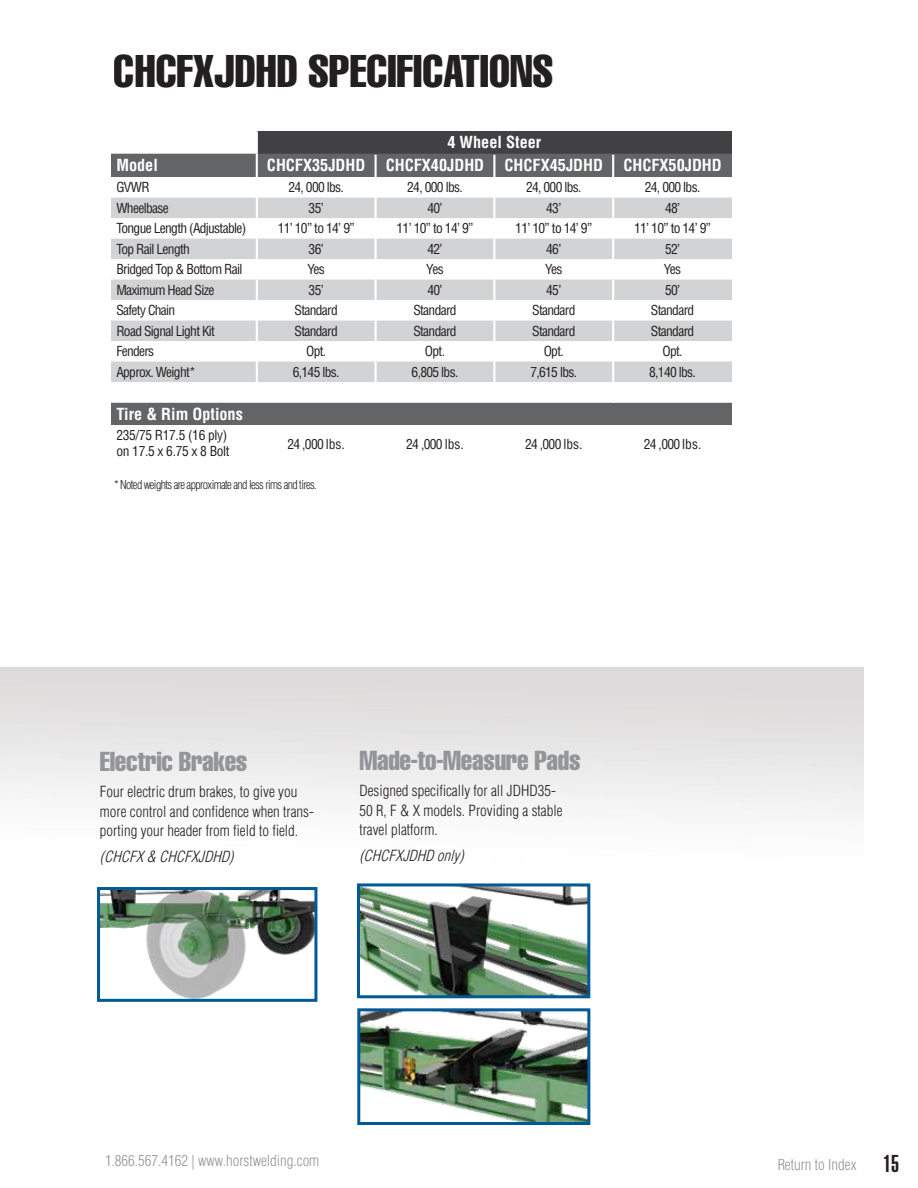
<style>
.page{position:relative;width:918px;height:1188px;background:#fff}
.page>*{position:absolute;margin:0;border:0;box-sizing:border-box;transform-origin:0 0}
.t1{font:45px "Helvetica LT Std Comp";color:#231f20}
.t2{font:27px "Helvetica LT Std Comp";letter-spacing:-.01em;color:#939598}
.t3{font:24px "Helvetica LT Std Ultra Comp";color:#231f20}
.t4{font:700 condensed 16.2px "Helvetica LT Std";color:#fff}
.t5{font:300 condensed 15px/19.5px "Helvetica";color:#231f20}
.t6{font:300 condensed 15px "Helvetica LT Std";color:#939598}
.t7{font:italic 300 condensed 15px "Helvetica";color:#231f20}
.t8{font:condensed 13.5px "Helvetica LT Std";letter-spacing:-.05em;color:#231f20}
.t9{font:condensed 13.5px "Helvetica";letter-spacing:-.05em;color:#231f20}
.t10{font:condensed 13.5px/16.2px "Helvetica LT Std";letter-spacing:-.025em;color:#231f20}
.t11{font:300 condensed 12px "Helvetica LT Std";letter-spacing:-.05em;color:#231f20}
</style>
<div class="page">
<img style="left:101px;top:891px;width:212px;height:107px">
<div style="left:97px;top:887px;width:220px;height:115px;border:3px solid #005a96"></div>
<div style="left:257px;top:131px;width:475px;height:23px;background:#414042"></div>
<div style="left:111px;top:154px;width:621px;height:23px;background:#636466"></div>
<svg style="left:111px;top:197px;width:621px;height:228px;fill:#636466"></svg>
<svg style="left:111px;top:198px;width:621px;height:184px;fill:#d1d3d4"></svg>
<hr style="left:375px;top:155px;width:2px;height:22px;background:#fff">
<hr style="left:493px;top:155px;width:2px;height:22px;background:#fff">
<hr style="left:256px;top:177px;width:2px;height:21px;background:#fff">
<hr style="left:375px;top:177px;width:2px;height:21px;background:#fff">
<hr style="left:493px;top:177px;width:2px;height:21px;background:#fff">
<hr style="left:256px;top:198px;width:2px;height:20px;background:#fff">
<hr style="left:375px;top:198px;width:2px;height:20px;background:#fff">
<hr style="left:493px;top:198px;width:2px;height:20px;background:#fff">
<hr style="left:256px;top:218px;width:2px;height:21px;background:#fff">
<hr style="left:375px;top:218px;width:2px;height:21px;background:#fff">
<hr style="left:493px;top:218px;width:2px;height:21px;background:#fff">
<hr style="left:256px;top:239px;width:2px;height:20px;background:#fff">
<hr style="left:375px;top:239px;width:2px;height:20px;background:#fff">
<hr style="left:493px;top:239px;width:2px;height:20px;background:#fff">
<hr style="left:256px;top:259px;width:2px;height:21px;background:#fff">
<hr style="left:375px;top:259px;width:2px;height:21px;background:#fff">
<hr style="left:493px;top:259px;width:2px;height:21px;background:#fff">
<hr style="left:256px;top:280px;width:2px;height:20px;background:#fff">
<hr style="left:375px;top:280px;width:2px;height:20px;background:#fff">
<hr style="left:493px;top:280px;width:2px;height:20px;background:#fff">
<hr style="left:256px;top:300px;width:2px;height:21px;background:#fff">
<hr style="left:375px;top:300px;width:2px;height:21px;background:#fff">
<hr style="left:493px;top:300px;width:2px;height:21px;background:#fff">
<hr style="left:256px;top:321px;width:2px;height:20px;background:#fff">
<hr style="left:375px;top:321px;width:2px;height:20px;background:#fff">
<hr style="left:493px;top:321px;width:2px;height:20px;background:#fff">
<hr style="left:256px;top:341px;width:2px;height:21px;background:#fff">
<hr style="left:375px;top:341px;width:2px;height:21px;background:#fff">
<hr style="left:493px;top:341px;width:2px;height:21px;background:#fff">
<hr style="left:256px;top:362px;width:2px;height:20px;background:#fff">
<hr style="left:375px;top:362px;width:2px;height:20px;background:#fff">
<hr style="left:493px;top:362px;width:2px;height:20px;background:#fff">
<hr style="left:256px;top:131px;width:2px;height:23px;background:#fff">
<hr style="left:256px;top:154px;width:2px;height:23px;background:#fff">
<hr style="left:612px;top:155px;width:2px;height:22px;background:#fff">
<hr style="left:612px;top:177px;width:2px;height:21px;background:#fff">
<hr style="left:612px;top:198px;width:2px;height:20px;background:#fff">
<hr style="left:612px;top:218px;width:2px;height:21px;background:#fff">
<hr style="left:612px;top:239px;width:2px;height:20px;background:#fff">
<hr style="left:612px;top:259px;width:2px;height:21px;background:#fff">
<hr style="left:612px;top:280px;width:2px;height:20px;background:#fff">
<hr style="left:612px;top:300px;width:2px;height:21px;background:#fff">
<hr style="left:612px;top:321px;width:2px;height:20px;background:#fff">
<hr style="left:612px;top:341px;width:2px;height:21px;background:#fff">
<hr style="left:612px;top:362px;width:2px;height:20px;background:#fff">
<hr style="left:612px;top:382px;width:2px;height:21px;background:#fff">
<img style="left:361px;top:1012px;width:225px;height:109px">
<div style="left:357px;top:1008px;width:233px;height:117px;border:3px solid #005a96"></div>
<img style="left:361px;top:887px;width:225px;height:107px">
<div style="left:357px;top:883px;width:233px;height:115px;border:3px solid #005a96"></div>
<h1 class="t1" style="left:114px;top:42px;width:441px">CHCFXJDHD SPECIFICATIONS</h1>
<p class="t4" style="left:447px;top:132px;width:95px">4 Wheel Steer</p>
<p class="t4" style="left:116px;top:155px;width:43px">Model</p>
<p class="t4" style="left:267px;top:155px;width:100px">CHCFX35JDHD</p>
<p class="t4" style="left:386px;top:155px;width:100px">CHCFX40JDHD</p>
<p class="t4" style="left:505px;top:155px;width:100px">CHCFX45JDHD</p>
<p class="t4" style="left:623px;top:155px;width:100px">CHCFX50JDHD</p>
<p class="t8" style="left:116px;top:179px;width:35px">GVWR</p>
<p class="t8" style="left:288px;top:179px;width:57px">24, 000 lbs.</p>
<p class="t8" style="left:407px;top:179px;width:57px">24, 000 lbs.</p>
<p class="t8" style="left:526px;top:179px;width:57px">24, 000 lbs.</p>
<p class="t8" style="left:645px;top:179px;width:57px">24, 000 lbs.</p>
<p class="t8" style="left:116px;top:199px;width:54px">Wheelbase</p>
<p class="t8" style="left:309px;top:199px;width:17px">35’</p>
<p class="t8" style="left:427px;top:199px;width:17px">40’</p>
<p class="t8" style="left:546px;top:199px;width:17px">43’</p>
<p class="t8" style="left:665px;top:199px;width:17px">48’</p>
<p class="t8" style="left:116px;top:220px;width:131px">Tongue Length (Adjustable)</p>
<p class="t8" style="left:278px;top:220px;width:78px">11’ 10” to 14’ 9”</p>
<p class="t8" style="left:397px;top:220px;width:78px">11’ 10” to 14’ 9”</p>
<p class="t8" style="left:515px;top:220px;width:78px">11’ 10” to 14’ 9”</p>
<p class="t8" style="left:634px;top:220px;width:78px">11’ 10” to 14’ 9”</p>
<p class="t8" style="left:116px;top:240px;width:75px">Top Rail Length</p>
<p class="t8" style="left:309px;top:240px;width:17px">36’</p>
<p class="t8" style="left:427px;top:240px;width:17px">42’</p>
<p class="t8" style="left:546px;top:240px;width:17px">46’</p>
<p class="t8" style="left:665px;top:240px;width:17px">52’</p>
<p class="t8" style="left:116px;top:261px;width:128px">Bridged Top &amp; Bottom Rail</p>
<p class="t8" style="left:308px;top:261px;width:19px">Yes</p>
<p class="t8" style="left:426px;top:261px;width:19px">Yes</p>
<p class="t8" style="left:545px;top:261px;width:19px">Yes</p>
<p class="t8" style="left:664px;top:261px;width:19px">Yes</p>
<p class="t8" style="left:116px;top:281px;width:99px">Maximum Head Size</p>
<p class="t8" style="left:309px;top:281px;width:17px">35’</p>
<p class="t8" style="left:427px;top:281px;width:17px">40’</p>
<p class="t8" style="left:546px;top:281px;width:17px">45’</p>
<p class="t8" style="left:665px;top:281px;width:17px">50’</p>
<p class="t8" style="left:116px;top:302px;width:60px">Safety Chain</p>
<p class="t8" style="left:295px;top:302px;width:45px">Standard</p>
<p class="t8" style="left:413px;top:302px;width:45px">Standard</p>
<p class="t8" style="left:532px;top:302px;width:45px">Standard</p>
<p class="t8" style="left:651px;top:302px;width:45px">Standard</p>
<p class="t8" style="left:116px;top:322px;width:100px">Road Signal Light Kit</p>
<p class="t8" style="left:295px;top:322px;width:45px">Standard</p>
<p class="t8" style="left:413px;top:322px;width:45px">Standard</p>
<p class="t8" style="left:532px;top:322px;width:45px">Standard</p>
<p class="t8" style="left:651px;top:322px;width:45px">Standard</p>
<p class="t8" style="left:116px;top:343px;width:39px">Fenders</p>
<p class="t8" style="left:306px;top:343px;width:22px">Opt.</p>
<p class="t8" style="left:425px;top:343px;width:22px">Opt.</p>
<p class="t8" style="left:544px;top:343px;width:22px">Opt.</p>
<p class="t8" style="left:663px;top:343px;width:22px">Opt.</p>
<p class="t8" style="left:116px;top:363px;width:81px">Approx. Weight*</p>
<p class="t8" style="left:293px;top:363px;width:48px">6,145 lbs.</p>
<p class="t8" style="left:412px;top:363px;width:48px">6,805 lbs.</p>
<p class="t8" style="left:530px;top:363px;width:48px">7,615 lbs.</p>
<p class="t8" style="left:649px;top:363px;width:48px">8,140 lbs.</p>
<p class="t4" style="left:116px;top:404px;width:128px">Tire &amp; Rim Options</p>
<p class="t10" style="left:116px;top:427px;width:115px">235/75 R17.5 (16 ply) on 17.5 x 6.75 x 8 Bolt</p>
<p class="t9" style="left:287px;top:435px;width:59px">24 ,000 lbs.</p>
<p class="t9" style="left:406px;top:435px;width:59px">24 ,000 lbs.</p>
<p class="t9" style="left:525px;top:435px;width:59px">24 ,000 lbs.</p>
<p class="t9" style="left:644px;top:435px;width:59px">24 ,000 lbs.</p>
<p class="t11" style="left:114px;top:477px;width:204px">* Noted weights are approximate and less rims and tires.</p>
<h2 class="t2" style="left:100px;top:744px;width:149px">Electric Brakes</h2>
<p class="t5" style="left:100px;top:782px;width:216px">Four electric drum brakes, to give you more control and confidence when trans&shy;porting your header from field to field.</p>
<p class="t7" style="left:100px;top:848px;width:140px">(CHCFX&amp; CHCFXJDHD)</p>
<h2 class="t2" style="left:359px;top:743px;width:223px">Made-to-Measure Pads</h2>
<p class="t5" style="left:359px;top:781px;width:205px">Designed specifically for all JDHD35-<br>50 R, F &amp; X models. Providing a stable travel platform.</p>
<p class="t7" style="left:359px;top:847px;width:110px">(CHCFXJDHDonly)</p>
<p class="t6" style="left:105px;top:1151px;width:216px">1.866.567.4162 | www.horstwelding.com</p>
<p class="t6" style="left:777px;top:1156px;width:81px">Return to Index</p>
<h3 class="t3" style="left:883px;top:1149px;width:17px">15</h3>
</div>
